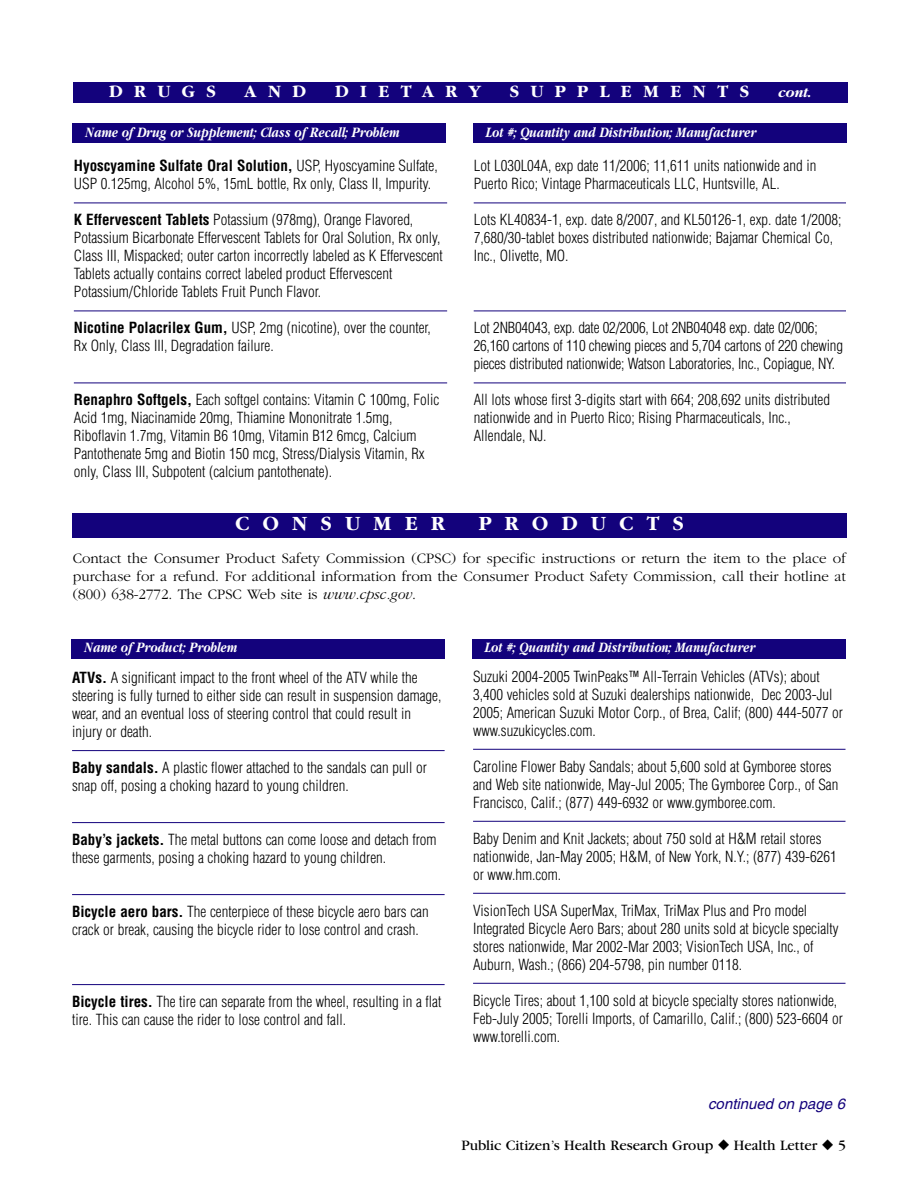
<style>
.page{position:relative;width:918px;height:1188px;background:#fff}
.page>*{position:absolute;margin:0;border:0;box-sizing:border-box;transform-origin:0 0}
.t1{font:700 21px "Garamond";letter-spacing:.645em;color:#fff}
.t2{font:700 18px "Garamond";letter-spacing:.645em;color:#fff}
.t3{font:300 condensed 15px/18px "Helvetica";color:#000}
.t4{font:300 15px/18px "Garamond";color:#000;text-align:justify}
.t5{font:italic 700 15px "Garamond";color:#fff;scale:.8 1}
.t6{font:15px "Garamond";color:#000}
.t7{font:italic 15px "Helvetica";color:#13027c}
.t8{font:italic 700 15px "Garamond";color:#fff}
.s1{font-weight:700}
.s2{font-style:italic}
</style>
<div class="page">
<div style="left:73px;top:123px;width:373px;height:20px;background:#13027c"></div>
<div style="left:473px;top:123px;width:373px;height:20px;background:#13027c"></div>
<hr style="left:74px;top:203px;width:373px;height:1px;background:#13027c">
<hr style="left:74px;top:311px;width:373px;height:1px;background:#13027c">
<hr style="left:74px;top:383px;width:373px;height:1px;background:#13027c">
<hr style="left:474px;top:203px;width:372px;height:1px;background:#13027c">
<hr style="left:474px;top:311px;width:372px;height:1px;background:#13027c">
<hr style="left:474px;top:383px;width:372px;height:1px;background:#13027c">
<div style="left:73px;top:82px;width:774px;height:21px;background:#13027c"></div>
<div style="left:73px;top:513px;width:774px;height:25px;background:#13027c"></div>
<div style="left:72px;top:639px;width:373px;height:20px;background:#13027c"></div>
<div style="left:472px;top:639px;width:373px;height:20px;background:#13027c"></div>
<hr style="left:72px;top:750px;width:373px;height:1px;background:#13027c">
<hr style="left:72px;top:822px;width:373px;height:1px;background:#13027c">
<hr style="left:72px;top:894px;width:373px;height:1px;background:#13027c">
<hr style="left:72px;top:984px;width:373px;height:1px;background:#13027c">
<hr style="left:473px;top:749px;width:373px;height:1px;background:#13027c">
<hr style="left:473px;top:821px;width:373px;height:1px;background:#13027c">
<hr style="left:473px;top:893px;width:373px;height:1px;background:#13027c">
<hr style="left:473px;top:983px;width:373px;height:1px;background:#13027c">
<p class="t2" style="left:109px;top:80px;width:108px">DRUGS</p>
<p class="t2" style="left:245px;top:80px;width:63px">AND</p>
<p class="t2" style="left:335px;top:80px;width:147px">DIETARY</p>
<p class="t2" style="left:510px;top:80px;width:241px">SUPPLEMENTS</p>
<p class="t8" style="left:778px;top:83px;width:35px">cont.</p>
<p class="t5" style="left:85px;top:123px;width:394px">Name of Drug or Supplement; Class of Recall; Problem</p>
<p class="t5" style="left:485px;top:123px;width:340px">Lot #; Quantity and Distribution; Manufacturer</p>
<p class="t3" style="left:74px;top:158px;width:365px"><span class="s1">Hyoscyamine Sulfate Oral Solution,</span> USP, Hyoscyamine Sulfate,<br>USP 0.125mg, Alcohol 5%, 15mL bottle, Rx only, Class II, Impurity.</p>
<p class="t3" style="left:74px;top:212px;width:370px"><span class="s1">K Effervescent Tablets</span> Potassium (978mg), Orange Flavored, Potassium Bicarbonate Effervescent Tablets for Oral Solution, Rx only, Class III, Mispacked; outer carton incorrectly labeled as K Effervescent Tablets actually contains correct labeled product Effervescent Potassium/Chloride Tablets Fruit Punch Flavor.</p>
<p class="t3" style="left:74px;top:320px;width:359px"><span class="s1">Nicotine Polacrilex Gum,</span> USP, 2mg (nicotine), over the counter,<br>Rx Only, Class III, Degradation failure.</p>
<p class="t3" style="left:74px;top:392px;width:367px"><span class="s1">Renaphro Softgels,</span> Each softgel contains: Vitamin C 100mg, Folic Acid 1mg, Niacinamide 20mg, Thiamine Mononitrate 1.5mg, Riboflavin 1.7mg, Vitamin B6 10mg, Vitamin B12 6mcg, Calcium Pantothenate 5mg and Biotin 150 mcg, Stress/Dialysis Vitamin, Rx only, Class III, Subpotent (calcium pantothenate).</p>
<p class="t3" style="left:474px;top:158px;width:344px">Lot L030L04A, exp date 11/2006; 11,611 units nationwide and in<br>Puerto Rico; Vintage Pharmaceuticals LLC, Huntsville, AL.</p>
<p class="t3" style="left:474px;top:212px;width:369px">Lots KL40834-1, exp. date 8/2007, and KL50126-1, exp. date 1/2008;<br>7,680/30-tablet boxes distributed nationwide; Bajamar Chemical Co,<br>Inc., Olivette, MO.</p>
<p class="t3" style="left:474px;top:320px;width:371px">Lot 2NB04043, exp. date 02/2006, Lot 2NB04048 exp. date 02/006;<br>26,160 cartons of 110 chewing pieces and 5,704 cartons of 220 chewing pieces distributed nationwide; Watson Laboratories, Inc., Copiague, NY.</p>
<p class="t3" style="left:474px;top:392px;width:358px">All lots whose first 3-digits start with 664; 208,692 units distributed nationwide and in Puerto Rico; Rising Pharmaceuticals, Inc.,<br>Allendale, NJ.</p>
<h1 class="t1" style="left:235px;top:511px;width:211px">CONSUMER</h1>
<h1 class="t1" style="left:479px;top:511px;width:207px">PRODUCTS</h1>
<p class="t4" style="left:73px;top:549px;width:775px">Contact the Consumer Product Safety Commission (CPSC) for specific instructions or return the item to the place of purchase for a refund. For additional information from the Consumer Product Safety Commission, call their hotline at (800) 638-2772. The CPSC Web site is <span class="s2">www.cpsc.gov</span>.</p>
<p class="t5" style="left:84px;top:638px;width:193px">Name of Product; Problem</p>
<p class="t5" style="left:484px;top:638px;width:340px">Lot #; Quantity and Distribution; Manufacturer</p>
<p class="t3" style="left:72px;top:670px;width:371px"><span class="s1">ATVs.</span> A significant impact to the front wheel of the ATV while the steering is fully turned to either side can result in suspension damage, wear, and an eventual loss of steering control that could result in injury or death.</p>
<p class="t3" style="left:72px;top:760px;width:356px"><span class="s1">Baby sandals.</span> A plastic flower attached to the sandals can pull or snap off, posing a choking hazard to young children.</p>
<p class="t3" style="left:72px;top:832px;width:366px"><span class="s1">Baby’s jackets.</span> The metal buttons can come loose and detach from these garments, posing a choking hazard to young children.</p>
<p class="t3" style="left:72px;top:904px;width:358px"><span class="s1">Bicycle aero bars.</span> The centerpiece of these bicycle aero bars can crack or break, causing the bicycle rider to lose control and crash.</p>
<p class="t3" style="left:473px;top:668px;width:371px">Suzuki 2004-2005 TwinPeaks™ All-Terrain Vehicles (ATVs); about 3,400 vehicles sold at Suzuki dealerships nationwide, Dec 2003-Jul 2005; American Suzuki Motor Corp., of Brea, Calif; (800) 444-5077 or www.suzukicycles.com.</p>
<p class="t3" style="left:473px;top:758px;width:367px">Caroline Flower Baby Sandals; about 5,600 sold at Gymboree stores and Web site nationwide, May-Jul 2005; The Gymboree Corp., of San<br>Francisco, Calif.; (877) 449-6932 or www.gymboree.com.</p>
<p class="t3" style="left:473px;top:830px;width:365px">Baby Denim and Knit Jackets; about 750 sold at H&amp;M retail stores nationwide, Jan-May 2005; H&amp;M, of New York, N.Y.; (877) 439-6261 or www.hm.com.</p>
<p class="t3" style="left:473px;top:902px;width:367px">VisionTech USA SuperMax, TriMax, TriMax Plus and Pro model Integrated Bicycle Aero Bars; about 280 units sold at bicycle specialty stores nationwide, Mar 2002-Mar 2003; VisionTech USA, Inc., of Auburn, Wash.; (866) 204-5798, pin number 0118.</p>
<p class="t3" style="left:473px;top:992px;width:371px">Bicycle Tires; about 1,100 sold at bicycle specialty stores nationwide,<br>Feb-July 2005; Torelli Imports, of Camarillo, Calif.; (800) 523-6604 or www.torelli.com.</p>
<p class="t3" style="left:72px;top:994px;width:371px"><span class="s1">Bicycle tires.</span> The tire can separate from the wheel, resulting in a flat tire. This can cause the rider to lose control and fall.</p>
<p class="t7" style="left:708px;top:1099px;width:139px">continued on page 6</p>
<p class="t6" style="left:462px;top:1140px;width:386px">Public Citizen’s Health Research Group ◆ Health Letter ◆ 5</p>
</div>
